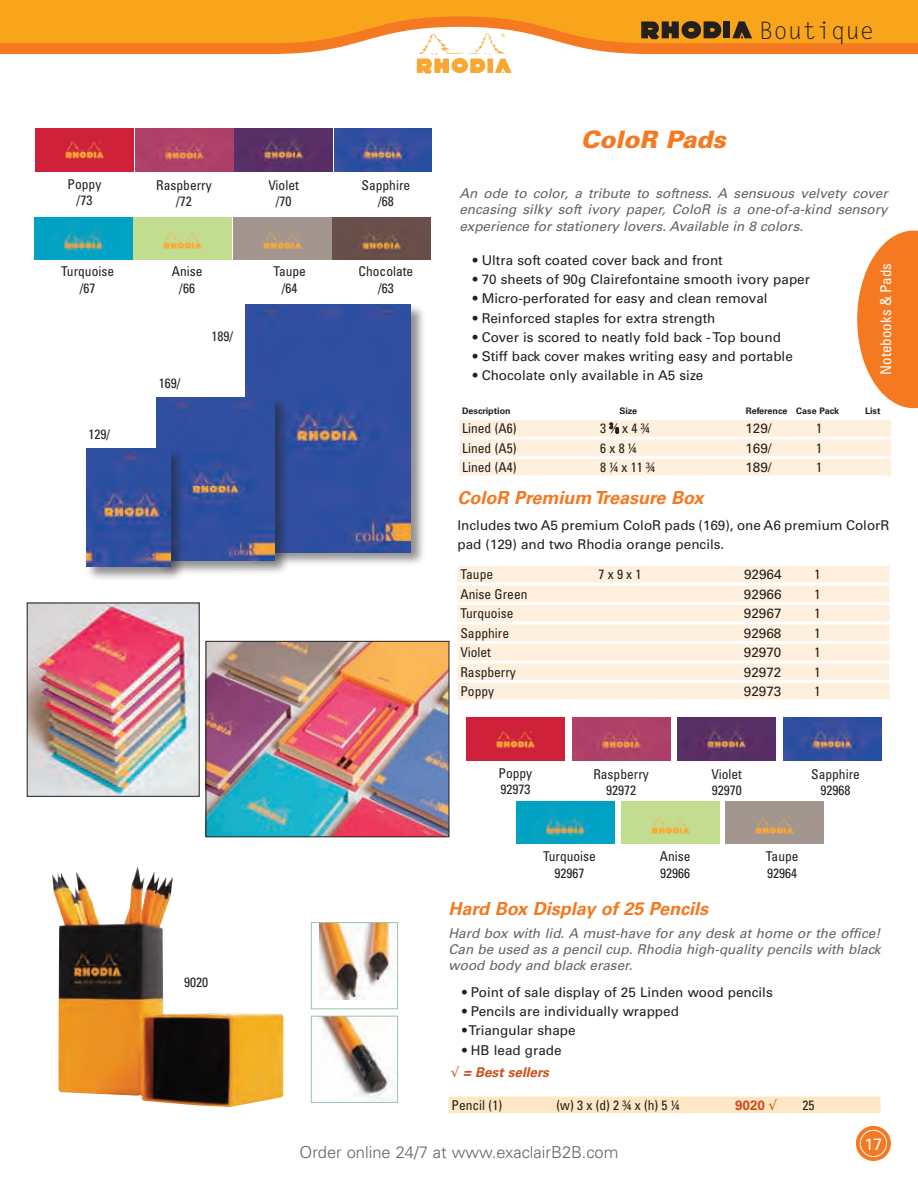
<style>
.page{position:relative;width:918px;height:1188px;background:#fff}
.page>*{position:absolute;margin:0;border:0;box-sizing:border-box;transform-origin:0 0}
.t1{font:italic 900 24px "Univers";color:#f47921}
.t2{font:24px "Letter Gothic Std";color:#231f20}
.t3{font:italic 700 18px "Univers";color:#f47921}
.t4{font:300 16.5px "Univers";color:#636366}
.t5{font:16.5px "Univers";color:#fff}
.t6{font:condensed 15px "Univers";color:#fff}
.t7{font:13.5px/19.5px "Univers";color:#231f20}
.t8{font:condensed 13.5px/16.2px "Univers";color:#231f20;text-align:center}
.t9{font:italic 13.5px/16.2px "Univers";color:#636366;text-align:justify}
.t10{font:700 13.5px "Univers";color:#d04d1b}
.t11{font:700 9px "Univers";color:#231f20}
.s1{font-size:8.25px}
.s2{color:#d04d1b}
.s3{font-weight:700;font-style:italic;color:#d04d1b}
</style>
<div class="page">
<div style="left:856px;top:1126px;width:35px;height:35px;background:#f47921;border-radius:50%"></div>
<div style="left:860px;top:1130px;width:27px;height:27px;border:1px solid #fff;border-radius:50%"></div>
<svg style="left:857px;top:231px;width:61px;height:177px"></svg>
<div style="left:458px;top:566px;width:432px;height:16px;background:#fef0dd"></div>
<div style="left:458px;top:585px;width:432px;height:17px;background:#fef0dd"></div>
<div style="left:458px;top:605px;width:432px;height:16px;background:#fef0dd"></div>
<div style="left:458px;top:624px;width:432px;height:17px;background:#fef0dd"></div>
<div style="left:458px;top:644px;width:432px;height:16px;background:#fef0dd"></div>
<div style="left:458px;top:663px;width:432px;height:17px;background:#fef0dd"></div>
<div style="left:458px;top:683px;width:432px;height:16px;background:#fef0dd"></div>
<img style="left:208px;top:643px;width:239px;height:192px">
<div style="left:206px;top:641px;width:243px;height:196px;border:1px solid #231f20"></div>
<img style="left:29px;top:605px;width:168px;height:189px">
<div style="left:244px;top:303px;width:182px;height:264px;background:#231f20;opacity:.5"></div>
<img style="left:245px;top:305px;width:166px;height:247px">
<div style="left:155px;top:396px;width:134px;height:180px;background:#231f20;opacity:.5"></div>
<img style="left:156px;top:398px;width:119px;height:163px">
<div style="left:85px;top:447px;width:100px;height:135px;background:#231f20;opacity:.5"></div>
<img style="left:86px;top:449px;width:84px;height:118px">
<img style="left:36px;top:129px;width:97px;height:43px">
<img style="left:135px;top:129px;width:98px;height:43px">
<img style="left:235px;top:129px;width:197px;height:43px">
<img style="left:34px;top:217px;width:98px;height:42px">
<img style="left:134px;top:217px;width:197px;height:42px">
<img style="left:333px;top:217px;width:98px;height:42px">
<div style="left:459px;top:420px;width:432px;height:17px;background:#fef0dd"></div>
<div style="left:459px;top:440px;width:432px;height:16px;background:#fef0dd"></div>
<div style="left:459px;top:459px;width:432px;height:17px;background:#fef0dd"></div>
<svg style="left:609px;top:423px;width:10px;height:11px"></svg>
<svg style="left:0;top:0;width:918px;height:74px"></svg>
<img style="left:466px;top:718px;width:98px;height:43px">
<img style="left:572px;top:718px;width:98px;height:43px">
<img style="left:678px;top:718px;width:98px;height:43px">
<img style="left:784px;top:718px;width:98px;height:43px">
<img style="left:516px;top:802px;width:98px;height:42px">
<img style="left:622px;top:802px;width:98px;height:42px">
<img style="left:726px;top:802px;width:98px;height:42px">
<div style="left:449px;top:1097px;width:432px;height:16px;background:#fee7c4"></div>
<img style="left:319px;top:925px;width:77px;height:75px">
<div style="left:311px;top:923px;width:87px;height:86px;border:1px solid #97c5b0"></div>
<img style="left:320px;top:1018px;width:73px;height:82px">
<div style="left:311px;top:1016px;width:87px;height:86px;border:1px solid #97c5b0"></div>
<img style="left:52px;top:867px;width:232px;height:240px">
<p class="t8" style="left:68px;top:176px;width:35px">Poppy /73</p>
<p class="t8" style="left:156px;top:177px;width:57px">Raspberry /72</p>
<p class="t8" style="left:268px;top:177px;width:32px">Violet /70</p>
<p class="t8" style="left:362px;top:177px;width:50px">Sapphire /68</p>
<p class="t8" style="left:61px;top:263px;width:54px">Turquoise /67</p>
<p class="t8" style="left:172px;top:263px;width:32px">Anise /66</p>
<p class="t8" style="left:273px;top:263px;width:34px">Taupe /64</p>
<p class="t8" style="left:359px;top:263px;width:56px">Chocolate /63</p>
<p class="t8" style="left:89px;top:426px;width:23px">129/</p>
<p class="t8" style="left:159px;top:375px;width:23px">169/</p>
<p class="t8" style="left:212px;top:328px;width:23px">189/</p>
<p class="t8" style="left:184px;top:974px;width:25px">9020</p>
<h1 class="t2" style="left:759px;top:16px;width:117px">Boutique</h1>
<h1 class="t1" style="left:581px;top:124px;width:147px">ColoR Pads</h1>
<p class="t9" style="left:459px;top:185px;width:430px">An ode to color, a tribute to softness. A sensuous velvety cover encasing silky soft ivory paper, ColoR is a one-of-a-kind sensory experience for stationery lovers. Available in 8 colors.</p>
<p class="t7" style="left:473px;top:250px;width:251px">• Ultra soft coated cover back and front</p>
<p class="t7" style="left:473px;top:270px;width:339px">• 70 sheets of 90g Clairefontaine smooth ivory paper</p>
<p class="t7" style="left:473px;top:289px;width:296px">• Micro-perforated for easy and clean removal</p>
<p class="t7" style="left:473px;top:308px;width:244px">• Reinforced staples for extra strength</p>
<p class="t7" style="left:473px;top:327px;width:310px">• Cover is scored to neatly fold back - Top bound</p>
<p class="t7" style="left:473px;top:347px;width:322px">• Stiff back cover makes writing easy and portable</p>
<p class="t7" style="left:473px;top:366px;width:232px">• Chocolate only available in A5 size</p>
<p class="t6" style="left:876px;top:375px;width:113px;rotate:-90deg">Notebooks &amp; Pads</p>
<p class="t11" style="left:462px;top:405px;width:50px">Description</p>
<p class="t11" style="left:619px;top:405px;width:19px">Size</p>
<p class="t11" style="left:746px;top:405px;width:95px">Reference Case Pack</p>
<p class="t11" style="left:865px;top:405px;width:17px">List</p>
<p class="t8" style="left:462px;top:420px;width:56px">Lined (A6)</p>
<p class="t8" style="left:600px;top:420px;width:51px">3 <sup>3</sup>⁄<span class="s1">8</span> x 4 ¾</p>
<p class="t7" style="left:746px;top:419px;width:28px">129/</p>
<p class="t8" style="left:816px;top:420px;width:7px">1</p>
<p class="t8" style="left:462px;top:440px;width:56px">Lined (A5)</p>
<p class="t8" style="left:600px;top:440px;width:38px">6 x 8 ¼</p>
<p class="t7" style="left:746px;top:438px;width:28px">169/</p>
<p class="t8" style="left:816px;top:440px;width:7px">1</p>
<p class="t8" style="left:462px;top:459px;width:56px">Lined (A4)</p>
<p class="t8" style="left:600px;top:459px;width:57px">8 ¼ x 11 ¾</p>
<p class="t7" style="left:746px;top:458px;width:28px">189/</p>
<p class="t8" style="left:816px;top:459px;width:7px">1</p>
<h2 class="t3" style="left:458px;top:487px;width:248px">ColoR Premium Treasure Box</h2>
<p class="t7" style="left:458px;top:515px;width:434px">Includes two A5 premium ColoR pads (169), one A6 premium ColorR pad (129) and two Rhodia orange pencils.</p>
<p class="t8" style="left:461px;top:566px;width:34px">Taupe</p>
<p class="t8" style="left:598px;top:566px;width:45px">7 x 9 x 1</p>
<p class="t7" style="left:744px;top:565px;width:39px">92964</p>
<p class="t8" style="left:815px;top:566px;width:7px">1</p>
<p class="t8" style="left:460px;top:586px;width:69px">Anise Green</p>
<p class="t7" style="left:744px;top:584px;width:39px">92966</p>
<p class="t8" style="left:814px;top:586px;width:7px">1</p>
<p class="t8" style="left:460px;top:605px;width:54px">Turquoise</p>
<p class="t7" style="left:744px;top:604px;width:39px">92967</p>
<p class="t8" style="left:814px;top:605px;width:7px">1</p>
<p class="t8" style="left:460px;top:625px;width:50px">Sapphire</p>
<p class="t7" style="left:744px;top:623px;width:39px">92968</p>
<p class="t8" style="left:814px;top:625px;width:7px">1</p>
<p class="t8" style="left:460px;top:644px;width:32px">Violet</p>
<p class="t7" style="left:744px;top:643px;width:39px">92970</p>
<p class="t8" style="left:814px;top:644px;width:7px">1</p>
<p class="t8" style="left:460px;top:664px;width:57px">Raspberry</p>
<p class="t7" style="left:744px;top:662px;width:39px">92972</p>
<p class="t8" style="left:814px;top:664px;width:7px">1</p>
<p class="t8" style="left:460px;top:683px;width:35px">Poppy</p>
<p class="t7" style="left:744px;top:682px;width:39px">92973</p>
<p class="t8" style="left:814px;top:683px;width:7px">1</p>
<p class="t8" style="left:499px;top:765px;width:35px;text-align:left">Poppy<br>92973</p>
<p class="t8" style="left:593px;top:766px;width:57px">Raspberry<br>92972</p>
<p class="t8" style="left:711px;top:766px;width:32px;text-align:left">Violet<br>92970</p>
<p class="t8" style="left:811px;top:766px;width:50px">Sapphire<br>92968</p>
<p class="t8" style="left:543px;top:848px;width:54px">Turquoise<br>92967</p>
<p class="t8" style="left:660px;top:848px;width:32px;text-align:left">Anise<br>92966</p>
<p class="t8" style="left:766px;top:848px;width:34px;text-align:left">Taupe<br>92964</p>
<h2 class="t3" style="left:449px;top:899px;width:261px">Hard Box Display of 25 Pencils</h2>
<p class="t9" style="left:449px;top:925px;width:434px">Hard box with lid. A must-have for any desk at home or the office!<br>Can be used as a pencil cup. Rhodia high-quality pencils with black wood body and black eraser.</p>
<p class="t7" style="left:462px;top:983px;width:312px">• Point of sale display of 25 Linden wood pencils</p>
<p class="t7" style="left:462px;top:1002px;width:218px">• Pencils are individually wrapped</p>
<p class="t7" style="left:462px;top:1021px;width:115px">• Triangular shape</p>
<p class="t7" style="left:452px;top:1039px;width:112px;line-height:22.5px;text-indent:11px">• HB lead grade <span class="s2">√</span> <span class="s3">= Best sellers</span></p>
<p class="t8" style="left:452px;top:1097px;width:52px">Pencil (1)</p>
<p class="t8" style="left:557px;top:1097px;width:125px">(w) 3 x (d) 2 ¾ x (h) 5 ¼</p>
<p class="t10" style="left:735px;top:1097px;width:43px">9020 √</p>
<p class="t8" style="left:803px;top:1097px;width:13px">25</p>
<p class="t4" style="left:300px;top:1142px;width:320px">Order online 24/7 at www.exaclairB2B.com</p>
<p class="t5" style="left:864px;top:1134px;width:20px">17</p>
</div>
